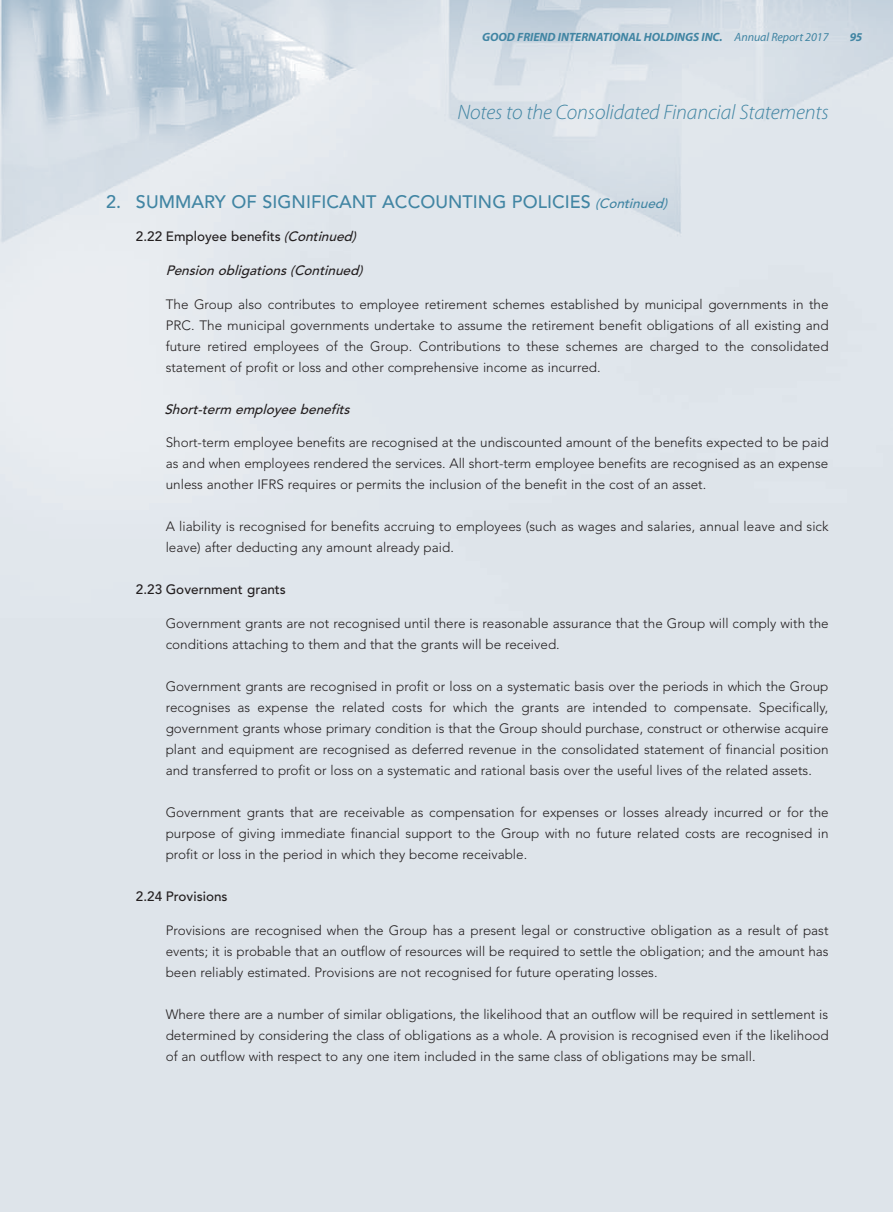
<style>
.page{position:relative;width:893px;height:1212px;background:#fff}
.page>*{position:absolute;margin:0;border:0;box-sizing:border-box;transform-origin:0 0}
.t1{font:italic 300 21px "Myriad Pro";letter-spacing:-.005em;color:#4185a3}
.t2{font:500 18px "Avenir LT Std";letter-spacing:.005em;color:#4185a3}
.t3{font:300 13.5px/21px "Avenir LT Std";color:#231f20;text-align:justify}
.t4{font:500 13.5px "Avenir LT Std";letter-spacing:.005em;color:#231f20}
.t5{font:italic 500 13.5px "Avenir LT Std";color:#231f20}
.t6{font:italic 700 12px "Myriad Pro";letter-spacing:-.005em;color:#4185a3}
.s1{font-weight:400}
.s2{font-style:italic;font-size:13.5px}
.s3{font-style:italic}
</style>
<div class="page">
<p class="t6" style="left:482px;top:32px;width:348px">GOOD FRIEND INTERNATIONAL HOLDINGS INC. <span class="s1">Annual Report 2017</span></p>
<p class="t6" style="left:850px;top:32px;width:14px">95</p>
<h1 class="t1" style="left:457px;top:104px;width:373px">Notes to the Consolidated Financial Statements</h1>
<h2 class="t2" style="left:106px;top:194px;width:566px">2. SUMMARY OF SIGNIFICANT ACCOUNTING POLICIES <span class="s2">(Continued)</span></h2>
<p class="t4" style="left:136px;top:231px;width:225px">2.22 Employee benefits <span class="s3">(Continued)</span></p>
<p class="t5" style="left:166px;top:265px;width:202px">Pension obligations(Continued)</p>
<p class="t3" style="left:166px;top:295px;width:664px">The Group also contributes to employee retirement schemes established by municipal governments in the PRC. The municipal governments undertake to assume the retirement benefit obligations of all existing and future retired employees of the Group. Contributions to these schemes are charged to the consolidated statement of profit or loss and other comprehensive income as incurred.</p>
<p class="t5" style="left:164px;top:403px;width:190px">Short-term employee benefits</p>
<p class="t3" style="left:166px;top:433px;width:664px">Short-term employee benefits are recognised at the undiscounted amount of the benefits expected to be paid as and when employees rendered the services. All short-term employee benefits are recognised as an expense unless another IFRS requires or permits the inclusion of the benefit in the cost of an asset.</p>
<p class="t3" style="left:166px;top:517px;width:664px">A liability is recognised for benefits accruing to employees (such as wages and salaries, annual leave and sick leave) after deducting any amount already paid.</p>
<p class="t4" style="left:136px;top:584px;width:151px">2.23 Government grants</p>
<p class="t3" style="left:166px;top:614px;width:664px">Government grants are not recognised until there is reasonable assurance that the Group will comply with the conditions attaching to them and that the grants will be received.</p>
<p class="t3" style="left:166px;top:677px;width:664px">Government grants are recognised in profit or loss on a systematic basis over the periods in which the Group recognises as expense the related costs for which the grants are intended to compensate. Specifically, government grants whose primary condition is that the Group should purchase, construct or otherwise acquire plant and equipment are recognised as deferred revenue in the consolidated statement of financial position and transferred to profit or loss on a systematic and rational basis over the useful lives of the related assets.</p>
<p class="t3" style="left:166px;top:803px;width:664px">Government grants that are receivable as compensation for expenses or losses already incurred or for the purpose of giving immediate financial support to the Group with no future related costs are recognised in profit or loss in the period in which they become receivable.</p>
<p class="t4" style="left:136px;top:890px;width:93px">2.24 Provisions</p>
<p class="t3" style="left:166px;top:920px;width:664px">Provisions are recognised when the Group has a present legal or constructive obligation as a result of past events; it is probable that an outflow of resources will be required to settle the obligation; and the amount has been reliably estimated. Provisions are not recognised for future operating losses.</p>
<p class="t3" style="left:166px;top:1004px;width:664px">Where there are a number of similar obligations, the likelihood that an outflow will be required in settlement is determined by considering the class of obligations as a whole. A provision is recognised even if the likelihood of an outflow with respect to any one item included in the same class of obligations may be small.</p>
</div>
